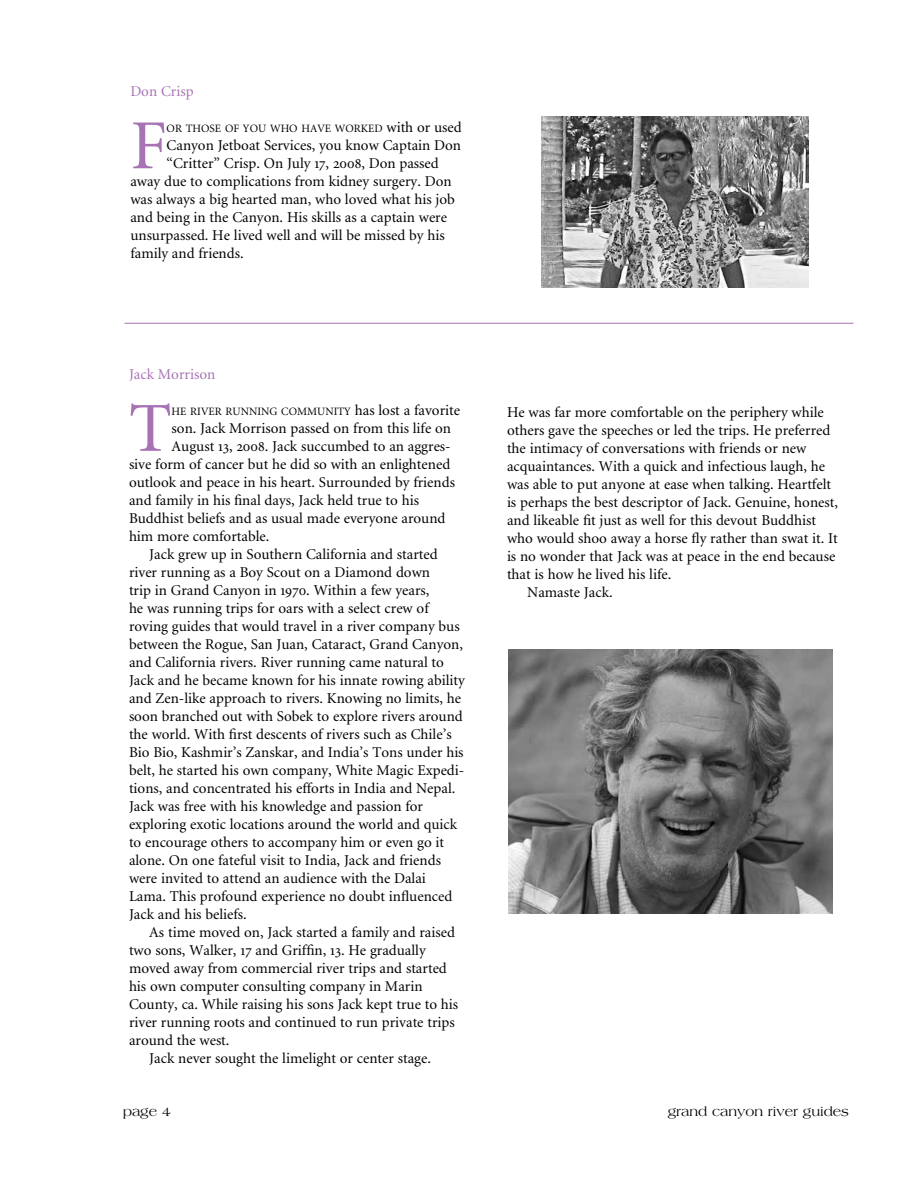
<style>
.page{position:relative;width:918px;height:1188px;background:#fff}
.page>*{position:absolute;margin:0;border:0;box-sizing:border-box;transform-origin:0 0}
.t1{font:70.35px "Minion";color:#a773b4}
.t2{font:15px "Minion";color:#000}
.t3{font:15px "Minion";color:#a773b4}
.t4{font:13.5px "Americana";color:#000}
.t5{font:11.25px "Minion";color:#000}
.s1{font-size:15px}
.s2{font-family:"Minion Exp"}
</style>
<div class="page">
<img style="left:542px;top:117px;width:267px;height:171px">
<hr style="left:124px;top:323px;width:730px;height:1px;background:#a773b4">
<img style="left:508px;top:650px;width:324px;height:264px">
<p class="t3" style="left:130px;top:84px;width:65px">Don Crisp</p>
<h1 class="t1" style="left:130px;top:111px;width:38px">F</h1>
<p class="t5" style="left:167px;top:123px;width:297px">OR THOSE OF YOU WHO HAVE WORKED <span class="s1">with or used</span></p>
<p class="t2" style="left:167px;top:138px;width:296px">Canyon Jetboat Services, you know Captain Don</p>
<p class="t2" style="left:167px;top:156px;width:274px">“Critter” Crisp. On July <span class="s2">17</span>, <span class="s2">2008</span>, Don passed</p>
<p class="t2" style="left:130px;top:174px;width:323px">away due to complications from kidney surgery. Don</p>
<p class="t2" style="left:130px;top:192px;width:326px">was always a big hearted man, who loved what his job</p>
<p class="t2" style="left:130px;top:210px;width:318px">and being in the Canyon. His skills as a captain were</p>
<p class="t2" style="left:130px;top:228px;width:316px">unsurpassed. He lived well and will be missed by his</p>
<p class="t2" style="left:130px;top:246px;width:115px">family and friends.</p>
<p class="t3" style="left:129px;top:367px;width:88px">Jack Morrison</p>
<h1 class="t1" style="left:129px;top:394px;width:44px">T</h1>
<p class="t5" style="left:172px;top:406px;width:290px">HE RIVER RUNNING COMMUNITY <span class="s1">has lost a favorite</span></p>
<p class="t2" style="left:172px;top:421px;width:281px">son. Jack Morrison passed on from this life on</p>
<p class="t2" style="left:172px;top:439px;width:281px">August <span class="s2">13</span>, <span class="s2">2008</span>. Jack succumbed to an aggres-</p>
<p class="t2" style="left:129px;top:457px;width:323px">sive form of cancer but he did so with an enlightened</p>
<p class="t2" style="left:129px;top:475px;width:328px">outlook and peace in his heart. Surrounded by friends</p>
<p class="t2" style="left:129px;top:493px;width:292px">and family in his final days, Jack held true to his</p>
<p class="t2" style="left:129px;top:511px;width:318px">Buddhist beliefs and as usual made everyone around</p>
<p class="t2" style="left:129px;top:529px;width:142px">him more comfortable.</p>
<p class="t2" style="left:149px;top:547px;width:290px">Jack grew up in Southern California and started</p>
<p class="t2" style="left:129px;top:565px;width:303px">river running as a Boy Scout on a Diamond down</p>
<p class="t2" style="left:129px;top:583px;width:302px">trip in Grand Canyon in <span class="s2">1970</span>. Within a few years,</p>
<p class="t2" style="left:129px;top:601px;width:301px">he was running trips for oars with a select crew of</p>
<p class="t2" style="left:129px;top:619px;width:332px">roving guides that would travel in a river company bus</p>
<p class="t2" style="left:129px;top:637px;width:335px">between the Rogue, San Juan, Cataract, Grand Canyon,</p>
<p class="t2" style="left:129px;top:655px;width:317px">and California rivers. River running came natural to</p>
<p class="t2" style="left:129px;top:673px;width:337px">Jack and he became known for his innate rowing ability</p>
<p class="t2" style="left:129px;top:691px;width:334px">and Zen-like approach to rivers. Knowing no limits, he</p>
<p class="t2" style="left:129px;top:709px;width:335px">soon branched out with Sobek to explore rivers around</p>
<p class="t2" style="left:129px;top:727px;width:324px">the world. With first descents of rivers such as Chile’s</p>
<p class="t2" style="left:129px;top:745px;width:336px">Bio Bio, Kashmir’s Zanskar, and India’s Tons under his</p>
<p class="t2" style="left:129px;top:763px;width:337px">belt, he started his own company, White Magic Expedi-</p>
<p class="t2" style="left:129px;top:781px;width:328px">tions, and concentrated his efforts in India and Nepal.</p>
<p class="t2" style="left:129px;top:799px;width:296px">Jack was free with his knowledge and passion for</p>
<p class="t2" style="left:129px;top:817px;width:330px">exploring exotic locations around the world and quick</p>
<p class="t2" style="left:129px;top:835px;width:317px">to encourage others to accompany him or even go it</p>
<p class="t2" style="left:129px;top:853px;width:313px">alone. On one fateful visit to India, Jack and friends</p>
<p class="t2" style="left:129px;top:871px;width:298px">were invited to attend an audience with the Dalai</p>
<p class="t2" style="left:129px;top:889px;width:325px">Lama. This profound experience no doubt influenced</p>
<p class="t2" style="left:129px;top:907px;width:119px">Jack and his beliefs.</p>
<p class="t2" style="left:149px;top:925px;width:307px">As time moved on, Jack started a family and raised</p>
<p class="t2" style="left:129px;top:943px;width:298px">two sons, Walker, <span class="s2">17</span> and Griffin, <span class="s2">13</span>. He gradually</p>
<p class="t2" style="left:129px;top:961px;width:319px">moved away from commercial river trips and started</p>
<p class="t2" style="left:129px;top:979px;width:295px">his own computer consulting company in Marin</p>
<p class="t2" style="left:129px;top:997px;width:331px">County, ca. While raising his sons Jack kept true to his</p>
<p class="t2" style="left:129px;top:1015px;width:327px">river running roots and continued to run private trips</p>
<p class="t2" style="left:129px;top:1033px;width:102px">around the west.</p>
<p class="t2" style="left:149px;top:1051px;width:283px">Jack never sought the limelight or center stage.</p>
<p class="t2" style="left:507px;top:405px;width:318px">He was far more comfortable on the periphery while</p>
<p class="t2" style="left:507px;top:423px;width:325px">others gave the speeches or led the trips. He preferred</p>
<p class="t2" style="left:507px;top:441px;width:301px">the intimacy of conversations with friends or new</p>
<p class="t2" style="left:507px;top:459px;width:320px">acquaintances. With a quick and infectious laugh, he</p>
<p class="t2" style="left:507px;top:477px;width:326px">was able to put anyone at ease when talking. Heartfelt</p>
<p class="t2" style="left:507px;top:495px;width:333px">is perhaps the best descriptor of Jack. Genuine, honest,</p>
<p class="t2" style="left:507px;top:513px;width:311px">and likeable fit just as well for this devout Buddhist</p>
<p class="t2" style="left:507px;top:531px;width:332px">who would shoo away a horse fly rather than swat it. It</p>
<p class="t2" style="left:507px;top:549px;width:330px">is no wonder that Jack was at peace in the end because</p>
<p class="t2" style="left:507px;top:567px;width:166px">that is how he lived his life.</p>
<p class="t2" style="left:527px;top:585px;width:87px">Namaste Jack.</p>
<p class="t4" style="left:123px;top:1104px;width:49px">page 4</p>
<p class="t4" style="left:668px;top:1104px;width:183px">grand canyon river guides</p>
</div>
